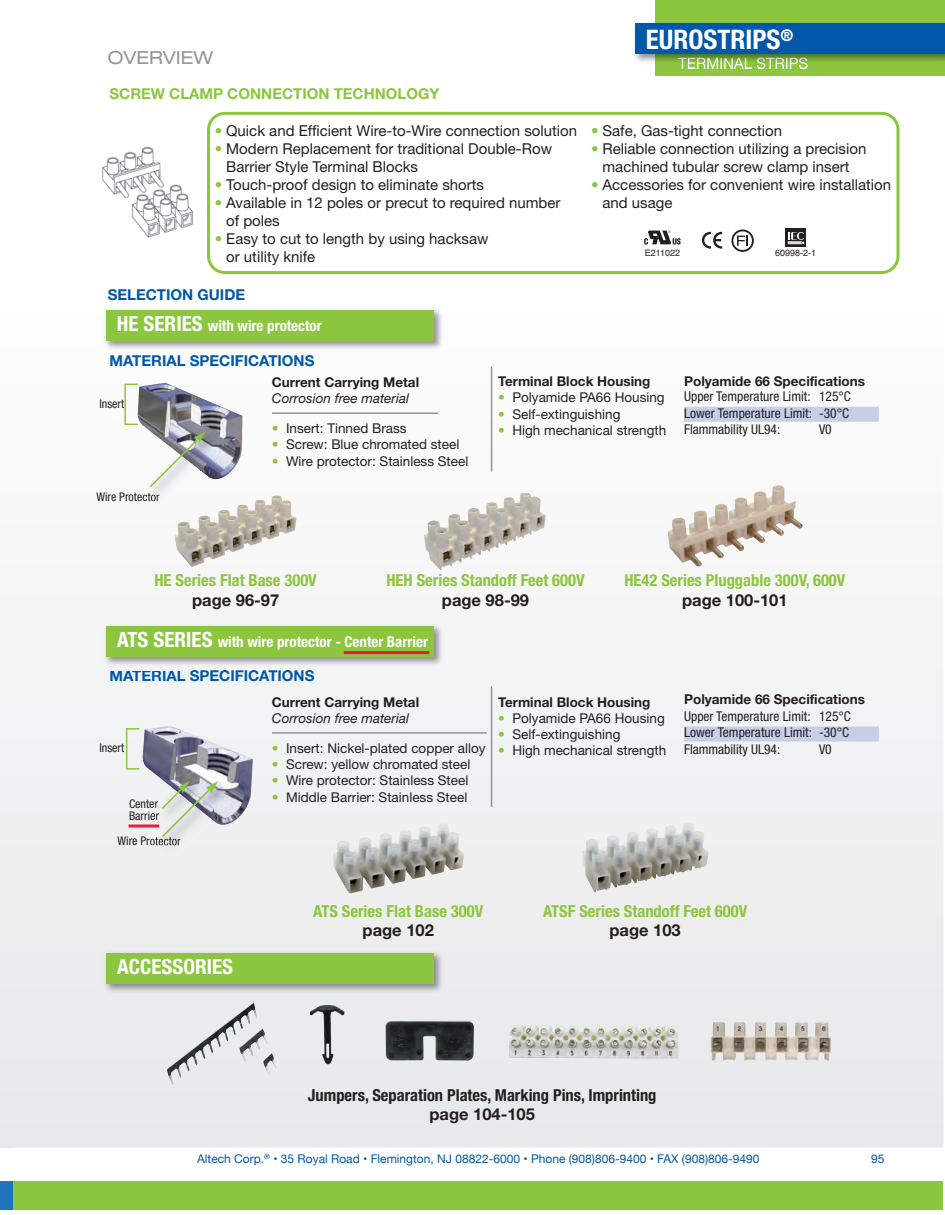
<style>
.page{position:relative;width:945px;height:1215px;background:#fff}
.page>*{position:absolute;margin:0;border:0;box-sizing:border-box;transform-origin:0 0}
.t1{font:700 condensed 27px "Helvetica Neue";color:#fff}
.t2{font:700 condensed 21px "Helvetica Neue";color:#fff}
.t3{font:expanded 18px "Helvetica Neue";color:#939598}
.t4{font:700 condensed 16.5px "Helvetica Neue";color:#8bc63e}
.t5{font:700 16.5px "Helvetica Neue";color:#231f20}
.t6{font:700 condensed 16.5px "Helvetica Neue";color:#231f20}
.t7{font:15px/18px "Helvetica Neue";color:#231f20}
.t8{font:700 condensed 15px "Helvetica Neue";color:#fff}
.t9{font:700 15px "Helvetica Neue";color:#0157a8}
.t10{font:700 15px "Helvetica Neue";color:#8bc63e}
.t11{font:15px "Helvetica Neue";color:#fff}
.t12{font:13.5px "Helvetica Neue";color:#231f20}
.t13{font:condensed 13.5px/16.2px "Helvetica Neue";color:#231f20}
.t14{font:700 13.5px "Helvetica Neue";color:#231f20}
.t15{font:italic 13.5px "Helvetica Neue";color:#231f20}
.t16{font:12px "Helvetica Neue";color:#0157a8}
.t17{font:condensed 12px/12px "Helvetica Neue";color:#231f20}
.t18{font:9px "Helvetica";color:#231f20}
.s1{color:#8bc63e}
.s2{font-size:21px}
</style>
<div class="page">
<div style="left:0;top:1181px;width:14px;height:29px;background:#2074bb"></div>
<img style="left:0;top:274px;width:944px;height:874px">
<div style="left:13px;top:1181px;width:930px;height:29px;background:#8bc63e"></div>
<div style="left:656px;top:0;width:289px;height:75px;background:#8bc63e"></div>
<img style="left:635px;top:18px;width:310px;height:49px">
<img style="left:678px;top:58px;width:130px;height:9px">
<div style="left:635px;top:23px;width:310px;height:31px;background:#0157a8"></div>
<img style="left:102px;top:146px;width:92px;height:92px">
<img style="left:138px;top:383px;width:97px;height:32px">
<img style="left:135px;top:450px;width:66px;height:63px">
<img style="left:139px;top:493px;width:20px;height:8px">
<img style="left:174px;top:415px;width:58px;height:55px">
<svg style="left:148px;top:431px;width:58px;height:58px"></svg>
<div style="left:684px;top:407px;width:195px;height:15px;background:#c7cee7"></div>
<hr style="left:491px;top:366px;width:1px;height:106px;background:#939598">
<hr style="left:272px;top:412px;width:166px;height:2px;background:#939598">
<img style="left:142px;top:726px;width:76px;height:33px">
<div style="left:684px;top:727px;width:195px;height:15px;background:#c7cee7"></div>
<hr style="left:491px;top:686px;width:1px;height:121px;background:#939598">
<hr style="left:272px;top:732px;width:215px;height:2px;background:#939598">
<img style="left:101px;top:621px;width:346px;height:49px">
<img style="left:193px;top:670px;width:118px;height:1px">
<div style="left:106px;top:626px;width:328px;height:31px;background:#8bc63e"></div>
<img style="left:101px;top:948px;width:346px;height:49px">
<div style="left:106px;top:953px;width:328px;height:31px;background:#8bc63e"></div>
<img style="left:101px;top:305px;width:346px;height:49px">
<div style="left:106px;top:310px;width:328px;height:31px;background:#8bc63e"></div>
<img style="left:175px;top:495px;width:121px;height:72px">
<img style="left:333px;top:823px;width:131px;height:70px">
<img style="left:582px;top:822px;width:127px;height:70px">
<img style="left:424px;top:493px;width:122px;height:77px">
<img style="left:667px;top:485px;width:136px;height:82px">
<img style="left:310px;top:1004px;width:35px;height:61px">
<img style="left:711px;top:1022px;width:120px;height:39px">
<img style="left:385px;top:1021px;width:89px;height:40px">
<img style="left:167px;top:1003px;width:110px;height:82px">
<img style="left:509px;top:1025px;width:170px;height:33px">
<img style="left:147px;top:839px;width:66px;height:24px">
<img style="left:207px;top:765px;width:37px;height:55px">
<img style="left:147px;top:839px;width:34px;height:7px">
<img style="left:171px;top:765px;width:36px;height:16px">
<img style="left:187px;top:779px;width:26px;height:2px">
<svg style="left:147px;top:781px;width:71px;height:58px"></svg>
<svg style="left:126px;top:384px;width:12px;height:1px"></svg>
<svg style="left:124px;top:424px;width:14px;height:1px"></svg>
<hr style="left:124px;top:384px;width:2px;height:40px;background:#8bc63e">
<svg style="left:126px;top:728px;width:13px;height:2px"></svg>
<svg style="left:126px;top:768px;width:13px;height:2px"></svg>
<hr style="left:126px;top:729px;width:1px;height:40px;background:#8bc63e">
<svg style="left:207px;top:112px;width:693px;height:162px"></svg>
<div style="left:785px;top:228px;width:21px;height:19px;background:#231f20"></div>
<svg style="left:788px;top:232px;width:16px;height:12px"></svg>
<svg style="left:644px;top:231px;width:37px;height:14px"></svg>
<svg style="left:702px;top:232px;width:20px;height:17px"></svg>
<svg style="left:737px;top:236px;width:11px;height:10px"></svg>
<div style="left:731px;top:229px;width:23px;height:23px;border:2px solid #231f20;border-radius:50%"></div>
<hr style="left:344px;top:651px;width:85px;height:3px;background:#ed1a40">
<hr style="left:129px;top:825px;width:30px;height:3px;background:#ed1a40">
<h1 class="t1" style="left:646px;top:30px;width:149px">EUROSTRIPS<sup>®</sup></h1>
<p class="t3" style="left:108px;top:51px;width:107px">OVERVIEW</p>
<p class="t11" style="left:678px;top:58px;width:131px">TERMINAL STRIPS</p>
<p class="t10" style="left:110px;top:88px;width:332px">SCREW CLAMP CONNECTION TECHNOLOGY</p>
<p class="t7" style="left:215px;top:123px;width:364px"><span class="s1">•</span> Quick and Efficient Wire-to-Wire connection solution</p>
<p class="t7" style="left:226px;top:141px;width:327px;text-indent:-11px"><span class="s1">•</span> Modern Replacement for traditional Double-Row<br>Barrier Style Terminal Blocks</p>
<p class="t7" style="left:215px;top:177px;width:271px"><span class="s1">•</span> Touch-proof design to eliminate shorts</p>
<p class="t7" style="left:226px;top:195px;width:336px;text-indent:-11px"><span class="s1">•</span> Available in 12 poles or precut to required number of poles</p>
<p class="t7" style="left:226px;top:231px;width:264px;text-indent:-11px"><span class="s1">•</span> Easy to cut to length by using hacksaw or utility knife</p>
<p class="t9" style="left:108px;top:289px;width:139px">SELECTION GUIDE</p>
<p class="t8" style="left:117px;top:321px;width:207px"><span class="s2">HE SERIES</span> with wire protector</p>
<p class="t9" style="left:110px;top:355px;width:206px">MATERIAL SPECIFICATIONS</p>
<p class="t7" style="left:591px;top:123px;width:193px"><span class="s1">•</span> Safe, Gas-tight connection</p>
<p class="t7" style="left:591px;top:141px;width:277px;text-align:center"><span class="s1">•</span> Reliable connection utilizing a precision machined tubular screw clamp insert</p>
<p class="t7" style="left:603px;top:177px;width:290px;text-indent:-11px"><span class="s1">•</span> Accessories for convenient wire installation and usage</p>
<p class="t18" style="left:645px;top:247px;width:37px">E211022</p>
<p class="t18" style="left:775px;top:247px;width:43px">60998-2-1</p>
<p class="t17" style="left:99px;top:398px;width:26px">Insert</p>
<p class="t17" style="left:96px;top:492px;width:65px">Wire Protector</p>
<p class="t14" style="left:272px;top:378px;width:149px">Current Carrying Metal</p>
<p class="t15" style="left:272px;top:394px;width:139px">Corrosion free material</p>
<p class="t12" style="left:272px;top:423px;width:136px"><span class="s1">•</span> Insert: Tinned Brass</p>
<p class="t12" style="left:272px;top:439px;width:189px"><span class="s1">•</span> Screw: Blue chromated steel</p>
<p class="t12" style="left:272px;top:457px;width:198px"><span class="s1">•</span> Wire protector: Stainless Steel</p>
<p class="t14" style="left:498px;top:377px;width:154px">Terminal Block Housing</p>
<p class="t12" style="left:498px;top:393px;width:168px"><span class="s1">•</span> Polyamide PA66 Housing</p>
<p class="t12" style="left:498px;top:409px;width:124px"><span class="s1">•</span> Self-extinguishing</p>
<p class="t12" style="left:498px;top:425px;width:169px"><span class="s1">•</span> High mechanical strength</p>
<p class="t14" style="left:684px;top:377px;width:182px">Polyamide 66 Specifications</p>
<p class="t13" style="left:684px;top:390px;width:168px">Upper Temperature Limit: 125°C<br>Lower Temperature Limit: -30°C<br>Flammability UL94:</p>
<p class="t13" style="left:819px;top:422px;width:14px">V0</p>
<p class="t4" style="left:154px;top:574px;width:164px">HE Series Flat Base 300V</p>
<p class="t5" style="left:192px;top:594px;width:89px">page 96-97</p>
<p class="t4" style="left:386px;top:574px;width:200px">HEH Series Standoff Feet 600V</p>
<p class="t5" style="left:442px;top:594px;width:89px">page 98-99</p>
<p class="t8" style="left:117px;top:637px;width:313px"><span class="s2">ATS SERIES</span> with wire protector - Center Barrier</p>
<p class="t9" style="left:110px;top:670px;width:206px">MATERIAL SPECIFICATIONS</p>
<p class="t4" style="left:624px;top:574px;width:222px">HE42 Series Pluggable 300V, 600V</p>
<p class="t5" style="left:682px;top:594px;width:107px">page 100-101</p>
<p class="t17" style="left:99px;top:743px;width:26px">Insert</p>
<p class="t17" style="left:129px;top:799px;width:31px">Center<br>Barrier</p>
<p class="t17" style="left:118px;top:836px;width:65px">Wire Protector</p>
<h2 class="t2" style="left:117px;top:959px;width:117px">ACCESSORIES</h2>
<p class="t14" style="left:272px;top:697px;width:149px">Current Carrying Metal</p>
<p class="t15" style="left:272px;top:713px;width:139px">Corrosion free material</p>
<p class="t12" style="left:272px;top:743px;width:215px"><span class="s1">•</span> Insert: Nickel-plated copper alloy</p>
<p class="t12" style="left:272px;top:759px;width:200px"><span class="s1">•</span> Screw: yellow chromated steel</p>
<p class="t12" style="left:272px;top:775px;width:198px"><span class="s1">•</span> Wire protector: Stainless Steel</p>
<p class="t12" style="left:272px;top:793px;width:197px"><span class="s1">•</span> Middle Barrier: Stainless Steel</p>
<p class="t14" style="left:498px;top:697px;width:154px">Terminal Block Housing</p>
<p class="t12" style="left:498px;top:713px;width:168px"><span class="s1">•</span> Polyamide PA66 Housing</p>
<p class="t12" style="left:498px;top:729px;width:124px"><span class="s1">•</span> Self-extinguishing</p>
<p class="t12" style="left:498px;top:746px;width:169px"><span class="s1">•</span> High mechanical strength</p>
<p class="t14" style="left:684px;top:695px;width:182px">Polyamide 66 Specifications</p>
<p class="t13" style="left:684px;top:709px;width:168px">Upper Temperature Limit: 125°C<br>Lower Temperature Limit: -30°C<br>Flammability UL94:</p>
<p class="t13" style="left:819px;top:742px;width:14px">V0</p>
<p class="t4" style="left:313px;top:905px;width:172px">ATS Series Flat Base 300V</p>
<p class="t5" style="left:363px;top:925px;width:73px">page 102</p>
<p class="t4" style="left:543px;top:905px;width:206px">ATSF Series Standoff Feet 600V</p>
<p class="t5" style="left:610px;top:925px;width:73px">page 103</p>
<p class="t6" style="left:308px;top:1089px;width:350px">Jumpers, Separation Plates, Marking Pins, Imprinting</p>
<p class="t5" style="left:430px;top:1109px;width:107px">page 104-105</p>
<p class="t16" style="left:197px;top:1152px;width:564px">Altech Corp.<sup>®</sup> • 35 Royal Road • Flemington, NJ 08822-6000 • Phone (908)806-9400 • FAX (908)806-9490</p>
<p class="t16" style="left:871px;top:1152px;width:15px">95</p>
</div>
